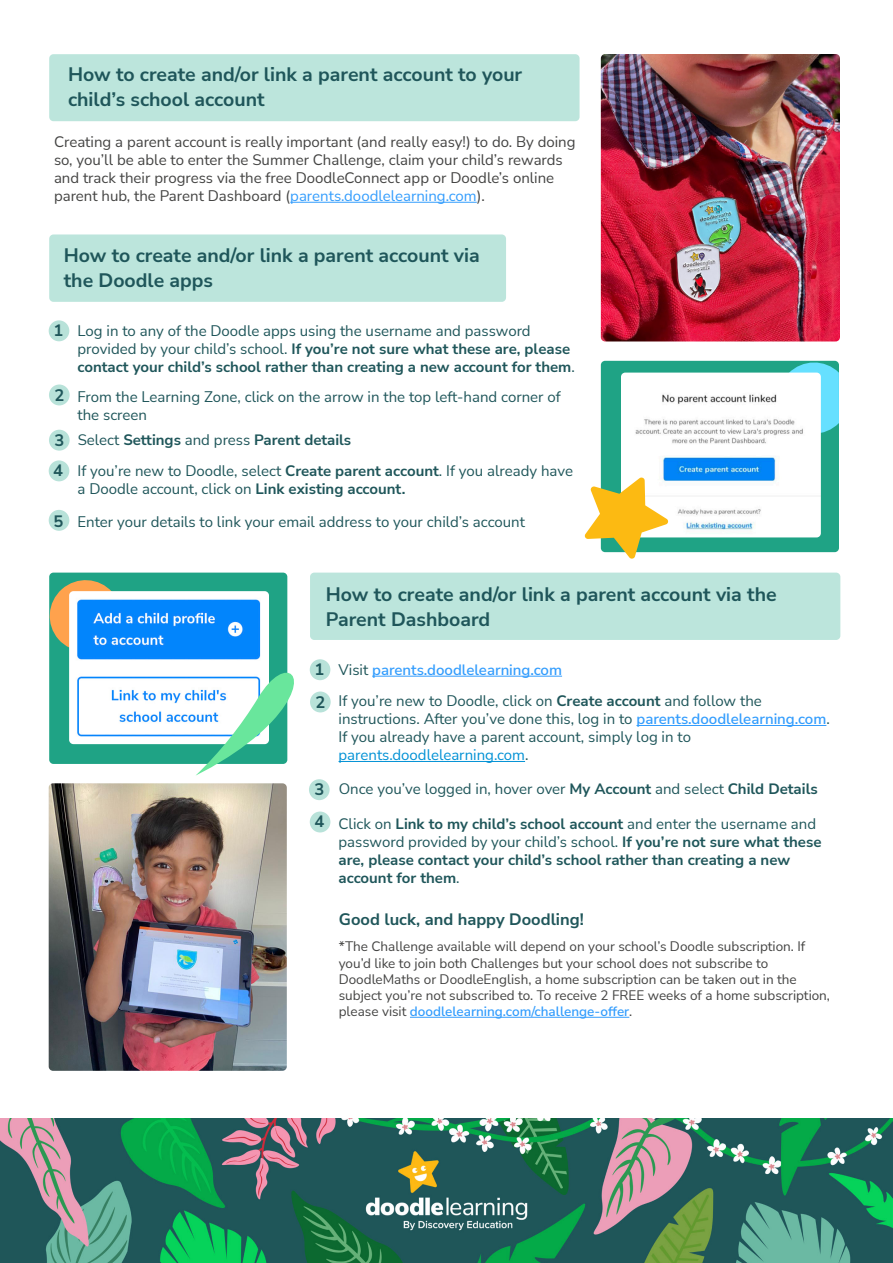
<style>
.page{position:relative;width:893px;height:1263px;background:#fff}
.page>*{position:absolute;margin:0;border:0;box-sizing:border-box;transform-origin:0 0}
._22_Roboto{font:700 19.5px/24.8px "Nunito Sans";color:#1f565a}
.t1{font:700 16.5px "Nunito Sans";color:#1f565a}
.t2{font:15px/18px "Nunito Sans";color:#1f565a}
.t3{font:700 15px/18px "Nunito Sans";color:#1f565a}
.t4{font:15px/18px "Nunito Sans";color:#434342}
.t5{font:600 15px "Nunito Sans";color:#339dfd}
.t6{font:13.5px/16.2px "Nunito Sans";color:#434342}
.s1{color:#339dfd}
.s2{font-weight:400}
.s3{font-weight:700}
.s4{font-weight:400;color:#1f565a}
.s5{font-weight:600;color:#339dfd}
.s6{color:#0091d5}
</style>
<div class="page">
<div style="left:49px;top:234px;width:457px;height:68px;background:#bce5dc;border-radius:4px"></div>
<div style="left:310px;top:573px;width:530px;height:67px;background:#bce5dc;border-radius:4px"></div>
<div style="left:49px;top:54px;width:531px;height:67px;background:#bce5dc;border-radius:4px"></div>
<hr style="left:290px;top:202px;width:187px;height:1px;background:#339dfd">
<hr style="left:636px;top:725px;width:190px;height:1px;background:#339dfd">
<hr style="left:339px;top:761px;width:186px;height:1px;background:#0091d5">
<hr style="left:372px;top:676px;width:190px;height:1px;background:#339dfd">
<div style="left:601px;top:361px;width:238px;height:191px;background:#1fa385;border-radius:4px"></div>
<svg style="left:775px;top:360px;width:64px;height:73px"></svg>
<img style="left:621px;top:373px;width:200px;height:164px">
<div style="left:49px;top:320px;width:20px;height:21px;background:#b8e2d9;border-radius:50%"></div>
<div style="left:49px;top:384px;width:21px;height:21px;background:#b8e2d9;border-radius:50%"></div>
<div style="left:49px;top:430px;width:21px;height:21px;background:#b8e2d9;border-radius:50%"></div>
<div style="left:49px;top:460px;width:20px;height:21px;background:#b8e2d9;border-radius:50%"></div>
<div style="left:49px;top:510px;width:20px;height:21px;background:#b8e2d9;border-radius:50%"></div>
<div style="left:310px;top:659px;width:20px;height:21px;background:#b8e2d9;border-radius:50%"></div>
<div style="left:310px;top:691px;width:21px;height:21px;background:#b8e2d9;border-radius:50%"></div>
<div style="left:309px;top:779px;width:21px;height:21px;background:#b8e2d9;border-radius:50%"></div>
<div style="left:310px;top:811px;width:20px;height:21px;background:#b8e2d9;border-radius:50%"></div>
<img style="left:49px;top:783px;width:238px;height:288px">
<img style="left:601px;top:54px;width:239px;height:287px">
<img style="left:0;top:1119px;width:893px;height:144px">
<svg style="left:585px;top:477px;width:83px;height:82px"></svg>
<div style="left:49px;top:573px;width:238px;height:191px;background:#1fa385;border-radius:4px"></div>
<svg style="left:49px;top:576px;width:62px;height:79px"></svg>
<img style="left:69px;top:591px;width:200px;height:153px">
<svg style="left:196px;top:652px;width:119px;height:123px"></svg>
<hr style="left:410px;top:1017px;width:219px;height:1px;background:#339dfd">
<p class="_22_Roboto" style="left:68px;top:60px;width:456px;line-height:25.5px">How to create and/or link a parent account to your child’s school account</p>
<p class="t4" style="left:54px;top:132px;width:523px">Creating a parent account is really important (and really easy!) to do. By doing so, you’ll be able to enter the Summer Challenge, claim your child’s rewards and track their progress via the free DoodleConnect app or Doodle’s online parent hub, the Parent Dashboard (<span class="s1">parents.doodlelearning.com</span>).</p>
<p class="_22_Roboto" style="left:64px;top:242px;width:418px">How to create and/or link a parent account via the Doodle apps</p>
<p class="t1" style="left:54px;top:319px;width:11px">1</p>
<p class="t1" style="left:55px;top:383px;width:11px">2</p>
<p class="t1" style="left:55px;top:428px;width:11px">3</p>
<p class="t1" style="left:53px;top:459px;width:11px">4</p>
<p class="t1" style="left:53px;top:509px;width:11px">5</p>
<p class="t3" style="left:78px;top:321px;width:499px"><span class="s2">Log in to any of the Doodle apps using the username and password provided by your child’s school.</span> If you’re not sure what these are, please contact your child’s school rather than creating a new account for them<span class="s2">.</span></p>
<p class="t2" style="left:78px;top:387px;width:485px">From the Learning Zone, click on the arrow in the top left-hand corner of the screen</p>
<p class="t3" style="left:78px;top:431px;width:275px"><span class="s2">Select</span> Settings <span class="s2">and press</span> Parent details</p>
<p class="t2" style="left:78px;top:461px;width:497px">If you’re new to Doodle, select <span class="s3">Create parent account</span>. If you already have a Doodle account, click on <span class="s3">Link existing account.</span></p>
<p class="t2" style="left:78px;top:512px;width:449px">Enter your details to link your email address to your child’s account</p>
<p class="_22_Roboto" style="left:326px;top:581px;width:452px">How to create and/or link a parent account via the<br>Parent Dashboard</p>
<p class="t1" style="left:315px;top:658px;width:11px">1</p>
<p class="t1" style="left:316px;top:690px;width:11px">2</p>
<p class="t1" style="left:314px;top:778px;width:11px">3</p>
<p class="t1" style="left:314px;top:810px;width:11px">4</p>
<p class="t5" style="left:339px;top:659px;width:225px"><span class="s4">Visit</span> parents.doodlelearning.com</p>
<p class="t2" style="left:339px;top:691px;width:493px">If you’re new to Doodle, click on <span class="s3">Create account</span> and follow the instructions. After you’ve done this, log in to <span class="s5">parents.doodlelearning.com</span>.<br>If you already have a parent account, simply log in to <span class="s6">parents.doodlelearning.com</span>.</p>
<p class="t2" style="left:339px;top:779px;width:480px">Once you’ve logged in, hover over <span class="s3">My Account</span> and select <span class="s3">Child Details</span></p>
<p class="t3" style="left:339px;top:814px;width:484px"><span class="s2">Click on</span> Link to my child’s school account <span class="s2">and enter the username and password provided by your child’s school.</span> If you’re not sure what these are, please contact your child’s school rather than creating a new account for them<span class="s2">.</span></p>
<p class="t1" style="left:339px;top:908px;width:246px">Good luck, and happy Doodling!</p>
<p class="t6" style="left:339px;top:938px;width:493px">*The Challenge available will depend on your school’s Doodle subscription. If you’d like to join both Challenges but your school does not subscribe to DoodleMaths or DoodleEnglish, a home subscription can be taken out in the subject you’re not subscribed to. To receive 2 FREE weeks of a home subscription, please visit <span class="s5">doodlelearning.com/challenge-offer</span>.</p>
</div>
